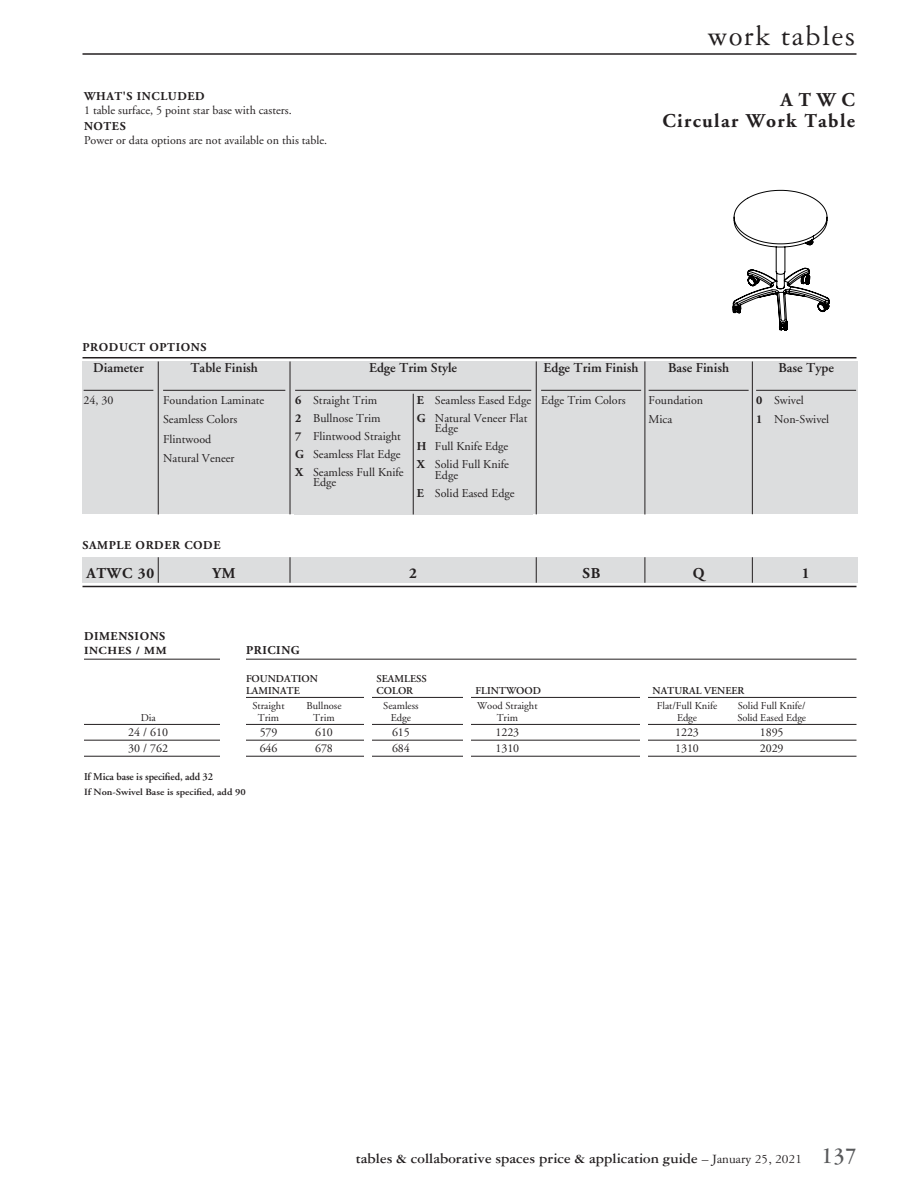
<style>
.page{position:relative;width:918px;height:1188px;background:#fff}
.page>*{position:absolute;margin:0;border:0;box-sizing:border-box;transform-origin:0 0}
.t1{font:30px "Garamond Three";letter-spacing:.05em;color:#231f20}
.t2{font:700 19.5px/21px "Adobe Garamond";letter-spacing:.07em;color:#231f20;text-align:right}
.t3{font:700 15px "Garamond Three";color:#231f20}
.t4{font:700 15px "Adobe Garamond";letter-spacing:.05em;color:#231f20}
.t5{font:600 13.5px "Adobe Garamond";color:#231f20}
.t6{font:12px/18px "Adobe Garamond";color:#231f20}
.t7{font:700 12px "Adobe Garamond";letter-spacing:.05em;color:#231f20}
.t8{font:700 10.8px "Adobe Garamond";letter-spacing:.05em;color:#231f20;scale:1.11 1}
.t9{font:10.5px "Adobe Garamond";color:#231f20}
.t10{font:600 10.5px "Adobe Garamond";color:#231f20}
.t11{font:600 9.45px "Adobe Garamond";color:#231f20;scale:1.11 1}
.s1{font-weight:700}
.s2{font-weight:400;font-size:13.5px}
.s3{font-size:24px;color:#58595b}
</style>
<div class="page">
<hr style="left:82px;top:53px;width:774px;height:2px;background:#231f20">
<svg style="left:733px;top:190px;width:97px;height:141px"></svg>
<div style="left:82px;top:362px;width:774px;height:152px;background:#dcddde"></div>
<hr style="left:84px;top:390px;width:69px;height:1px;background:#231f20">
<hr style="left:163px;top:390px;width:122px;height:1px;background:#231f20">
<div style="left:540px;top:362px;width:317px;height:152px;background:#dcddde"></div>
<hr style="left:541px;top:390px;width:100px;height:1px;background:#231f20">
<hr style="left:649px;top:390px;width:100px;height:1px;background:#231f20">
<hr style="left:756px;top:390px;width:100px;height:1px;background:#231f20">
<hr style="left:295px;top:390px;width:236px;height:1px;background:#231f20">
<hr style="left:82px;top:357px;width:774px;height:1px;background:#231f20">
<hr style="left:158px;top:362px;width:1px;height:152px;background:#231f20">
<hr style="left:290px;top:362px;width:1px;height:152px;background:#231f20">
<hr style="left:536px;top:362px;width:1px;height:152px;background:#231f20">
<hr style="left:645px;top:362px;width:1px;height:153px;background:#231f20">
<hr style="left:752px;top:362px;width:1px;height:152px;background:#231f20">
<hr style="left:82px;top:586px;width:774px;height:1px;background:#231f20">
<div style="left:82px;top:557px;width:76px;height:26px;background:#dcddde"></div>
<div style="left:158px;top:557px;width:132px;height:26px;background:#dcddde"></div>
<div style="left:290px;top:557px;width:246px;height:26px;background:#dcddde"></div>
<div style="left:540px;top:557px;width:317px;height:26px;background:#dcddde"></div>
<svg style="left:158px;top:557px;width:1px;height:26px"></svg>
<svg style="left:290px;top:557px;width:1px;height:26px"></svg>
<svg style="left:536px;top:557px;width:1px;height:26px"></svg>
<svg style="left:645px;top:557px;width:1px;height:26px"></svg>
<svg style="left:752px;top:557px;width:1px;height:26px"></svg>
<hr style="left:84px;top:659px;width:772px;height:1px;background:#231f20">
<hr style="left:246px;top:697px;width:610px;height:1px;background:#231f20">
<hr style="left:84px;top:724px;width:772px;height:1px;background:#231f20">
<hr style="left:84px;top:740px;width:772px;height:1px;background:#231f20">
<hr style="left:84px;top:756px;width:772px;height:1px;background:#231f20">
<div style="left:220px;top:630px;width:26px;height:137px;background:#fff"></div>
<div style="left:463px;top:675px;width:7px;height:93px;background:#fff"></div>
<div style="left:641px;top:675px;width:7px;height:106px;background:#fff"></div>
<div style="left:364px;top:675px;width:8px;height:99px;background:#fff"></div>
<hr style="left:413px;top:394px;width:1px;height:120px;background:#231f20">
<p class="t7" style="left:84px;top:90px;width:122px">WHAT'S INCLUDED</p>
<p class="t6" style="left:84px;top:101px;width:208px">1 table surface, 5 point star base with casters.</p>
<p class="t7" style="left:84px;top:120px;width:43px">NOTES</p>
<p class="t6" style="left:84px;top:131px;width:243px">Power or data options are not available on this table.</p>
<h1 class="t1" style="left:708px;top:20px;width:149px">work tables</h1>
<h2 class="t2" style="left:662px;top:89px;width:194px">ATWC<br>Circular Work Table</h2>
<p class="t7" style="left:82px;top:340px;width:125px">PRODUCT OPTIONS</p>
<p class="t5" style="left:93px;top:361px;width:52px">Diameter</p>
<p class="t6" style="left:84px;top:392px;width:31px">24, 30</p>
<p class="t5" style="left:190px;top:361px;width:69px">Table Finish</p>
<p class="t6" style="left:163px;top:391px;width:103px;line-height:19.5px">Foundation Laminate<br>Seamless Colors<br>Flintwood<br>Natural Veneer</p>
<p class="t5" style="left:369px;top:361px;width:89px">Edge Trim Style</p>
<p class="t6" style="left:295px;top:391px;width:110px"><span class="s1">6</span> Straight Trim<br><span class="s1">2</span> Bullnose Trim<br><span class="s1">7</span> Flintwood Straight<br><span class="s1">G</span> Seamless Flat Edge<br><span class="s1">X</span> Seamless Full Knife</p>
<p class="t6" style="left:313px;top:474px;width:25px">Edge</p>
<p class="t6" style="left:417px;top:391px;width:116px"><span class="s1">E</span> Seamless Eased Edge<br><span class="s1">G</span> Natural Veneer Flat</p>
<p class="t6" style="left:417px;top:420px;width:94px;text-indent:18px">Edge<br><span class="s1">H</span> Full Knife Edge<br><span class="s1">X</span> Solid Full Knife</p>
<p class="t6" style="left:417px;top:466px;width:99px;text-indent:18px">Edge<br><span class="s1">E</span> Solid Eased Edge</p>
<p class="t5" style="left:544px;top:361px;width:97px">Edge Trim Finish</p>
<p class="t6" style="left:541px;top:392px;width:86px">Edge Trim Colors</p>
<p class="t5" style="left:668px;top:361px;width:63px">Base Finish</p>
<p class="t6" style="left:649px;top:391px;width:56px;line-height:19.5px">Foundation<br>Mica</p>
<p class="t5" style="left:778px;top:361px;width:57px">Base Type</p>
<p class="t6" style="left:756px;top:391px;width:75px;line-height:19.5px"><span class="s1">0</span> Swivel<br><span class="s1">1</span> Non-Swivel</p>
<p class="t7" style="left:82px;top:538px;width:140px">SAMPLE ORDER CODE</p>
<p class="t4" style="left:86px;top:565px;width:69px">ATWC 30</p>
<p class="t4" style="left:213px;top:565px;width:24px">YM</p>
<p class="t4" style="left:409px;top:565px;width:9px">2</p>
<p class="t4" style="left:582px;top:565px;width:19px">SB</p>
<p class="t4" style="left:693px;top:565px;width:13px">Q</p>
<p class="t4" style="left:802px;top:565px;width:9px">1</p>
<p class="t7" style="left:84px;top:630px;width:83px">DIMENSIONS</p>
<p class="t8" style="left:84px;top:644px;width:76px">INCHES / MM</p>
<p class="t7" style="left:246px;top:643px;width:55px">PRICING</p>
<p class="t10" style="left:246px;top:673px;width:74px">FOUNDATION</p>
<p class="t10" style="left:377px;top:673px;width:52px">SEAMLESS</p>
<p class="t10" style="left:246px;top:684px;width:55px">LAMINATE</p>
<p class="t10" style="left:377px;top:684px;width:38px">COLOR</p>
<p class="t10" style="left:476px;top:684px;width:67px">FLINTWOOD</p>
<p class="t10" style="left:653px;top:684px;width:93px">NATURAL VENEER</p>
<p class="t9" style="left:252px;top:700px;width:34px">Straight</p>
<p class="t9" style="left:306px;top:700px;width:37px">Bullnose</p>
<p class="t9" style="left:383px;top:700px;width:37px">Seamless</p>
<p class="t9" style="left:477px;top:700px;width:62px">Wood Straight</p>
<p class="t9" style="left:657px;top:700px;width:62px">Flat/Full Knife</p>
<p class="t9" style="left:738px;top:700px;width:69px">Solid Full Knife/</p>
<p class="t9" style="left:141px;top:712px;width:17px">Dia</p>
<p class="t9" style="left:258px;top:712px;width:23px">Trim</p>
<p class="t9" style="left:313px;top:712px;width:23px">Trim</p>
<p class="t9" style="left:391px;top:712px;width:22px">Edge</p>
<p class="t9" style="left:497px;top:712px;width:23px">Trim</p>
<p class="t9" style="left:677px;top:712px;width:22px">Edge</p>
<p class="t9" style="left:737px;top:712px;width:70px">Solid Eased Edge</p>
<p class="t6" style="left:128px;top:724px;width:41px">24 / 610</p>
<p class="t6" style="left:260px;top:724px;width:19px">579</p>
<p class="t6" style="left:315px;top:724px;width:19px">610</p>
<p class="t6" style="left:392px;top:724px;width:19px">615</p>
<p class="t6" style="left:496px;top:724px;width:25px">1223</p>
<p class="t6" style="left:675px;top:724px;width:25px">1223</p>
<p class="t6" style="left:760px;top:724px;width:25px">1895</p>
<p class="t6" style="left:128px;top:740px;width:41px">30 / 762</p>
<p class="t6" style="left:260px;top:740px;width:19px">646</p>
<p class="t6" style="left:315px;top:740px;width:19px">678</p>
<p class="t6" style="left:392px;top:740px;width:19px">684</p>
<p class="t6" style="left:496px;top:740px;width:25px">1310</p>
<p class="t6" style="left:675px;top:740px;width:25px">1310</p>
<p class="t6" style="left:760px;top:740px;width:25px">2029</p>
<p class="t10" style="left:84px;top:771px;width:131px">If Mica base is specified, add 32</p>
<p class="t11" style="left:84px;top:786px;width:147px">If Non-Swivel Base is specified, add 90</p>
<p class="t3" style="left:356px;top:1150px;width:503px">tables &amp; collaborative spaces price &amp; application guide <span class="s2">– January 25, 2021</span> <span class="s3">137</span></p>
</div>
